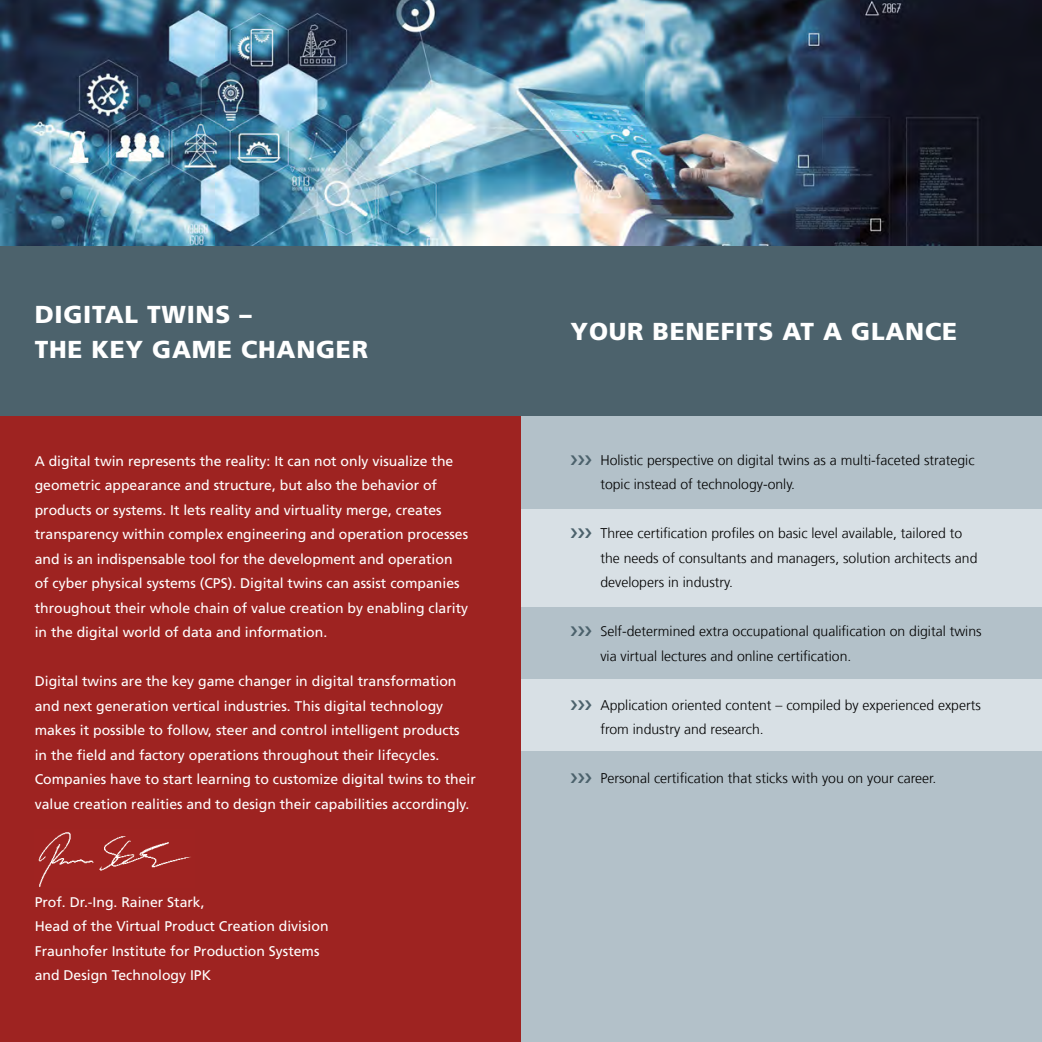
<style>
.page{position:relative;width:1042px;height:1042px;background:#fff}
.page>*{position:absolute;margin:0;border:0;box-sizing:border-box;transform-origin:0 0}
.t1{font:900 24.5px/35px "Frutiger LT Com";letter-spacing:.03em;color:#fff}
.t2{font:14px/24.5px "Frutiger LT Com";color:#fff}
.t3{font:300 14px/24.5px "Frutiger LT Com";color:#000}
</style>
<div class="page">
<div style="left:0;top:245px;width:1042px;height:172px;background:#4c626c"></div>
<img style="left:0;top:0;width:1042px;height:245px">
<div style="left:516px;top:417px;width:526px;height:625px;background:#b3c1c9"></div>
<div style="left:516px;top:509px;width:526px;height:97px;background:#d8e0e5"></div>
<div style="left:516px;top:680px;width:526px;height:71px;background:#d8e0e5"></div>
<div style="left:0;top:417px;width:521px;height:625px;background:#9e2321"></div>
<img style="left:38px;top:832px;width:153px;height:55px">
<h1 class="t1" style="left:35px;top:297px;width:335px">DIGITAL TWINS –<br>THE KEY GAME CHANGER</h1>
<p class="t2" style="left:35px;top:449px;width:435px">A digital twin represents the reality: It can not only visualize the geometric appearance and structure, but also the behavior of products or systems. It lets reality and virtuality merge, creates transparency within complex engineering and operation processes and is an indispensable tool for the development and operation of cyber physical systems (CPS). Digital twins can assist companies throughout their whole chain of value creation by enabling clarity in the digital world of data and information.</p>
<p class="t2" style="left:35px;top:669px;width:443px">Digital twins are the key game changer in digital transformation and next generation vertical industries. This digital technology makes it possible to follow, steer and control intelligent products<br>in the field and factory operations throughout their lifecycles.<br>Companies have to start learning to customize digital twins to their value creation realities and to design their capabilities accordingly.</p>
<p class="t2" style="left:35px;top:890px;width:295px">Prof. Dr.-Ing. Rainer Stark,<br>Head of the Virtual Product Creation division Fraunhofer Institute for Production Systems and Design Technology IPK</p>
<h1 class="t1" style="left:570px;top:314px;width:388px">YOUR BENEFITS AT A GLANCE</h1>
<p class="t3" style="left:600px;top:448px;width:376px">Holistic perspective on digital twins as a multi-faceted strategic topic instead of technology-only.</p>
<p class="t3" style="left:600px;top:521px;width:379px">Three certification profiles on basic level available, tailored to the needs of consultants and managers, solution architects and developers in industry.</p>
<p class="t3" style="left:600px;top:619px;width:383px">Self-determined extra occupational qualification on digital twins via virtual lectures and online certification.</p>
<p class="t3" style="left:600px;top:693px;width:382px">Application oriented content – compiled by experienced experts from industry and research.</p>
<p class="t3" style="left:600px;top:766px;width:338px">Personal certification that sticks with you on your career.</p>
</div>
